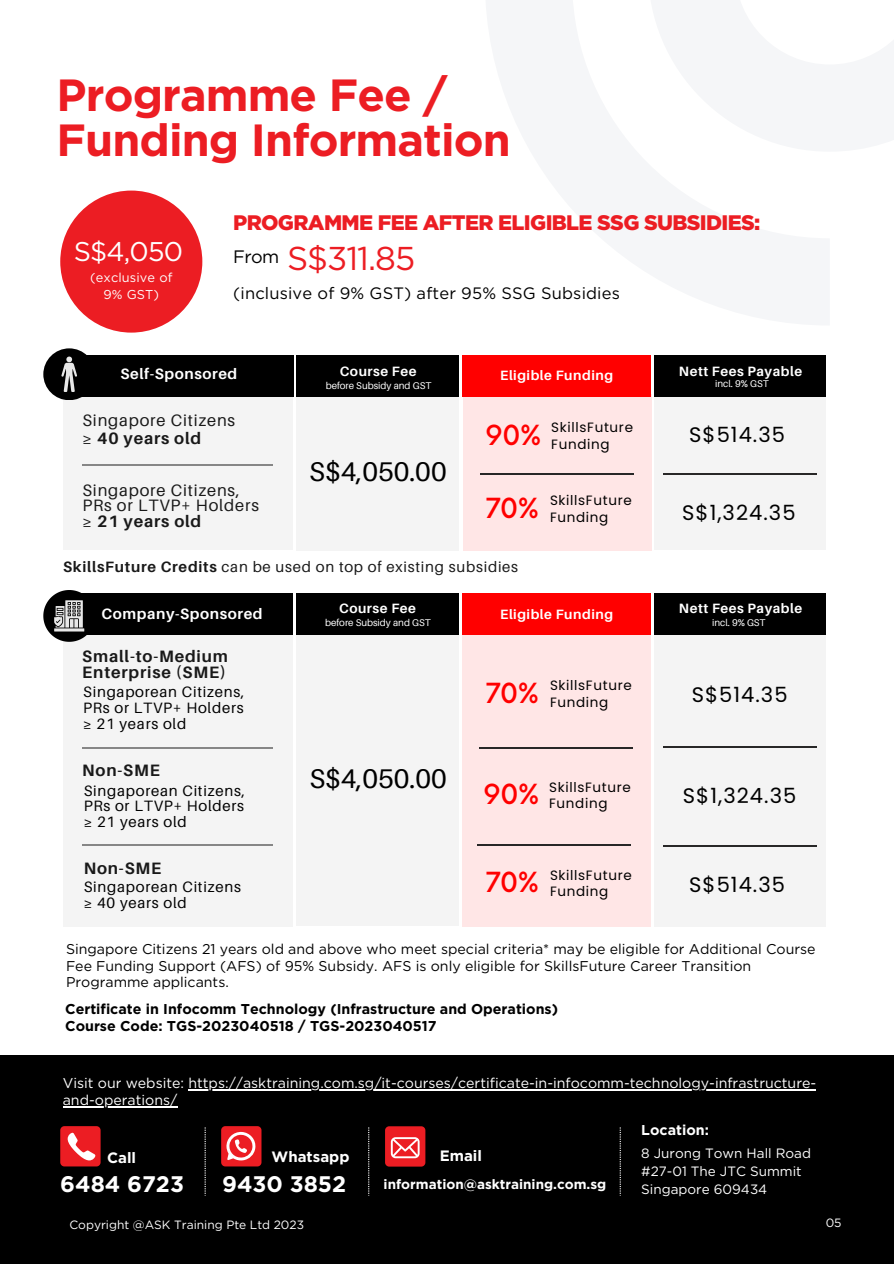
<style>
.page{position:relative;width:894px;height:1264px;background:#fff}
.page>*{position:absolute;margin:0;border:0;box-sizing:border-box;transform-origin:0 0}
.t1{font:700 45px/45px "Gotham";letter-spacing:-.02em;color:#ec1d23}
.t2{font:33px "Gotham";color:#ec1d23}
.t3{font:27px "Aileron";color:#000}
.t4{font:500 27px "Neue Einstellung";color:#f00}
.t5{font:27px "Gotham";color:#fff}
.t6{font:700 22.5px "Gotham";color:#fff}
.t7{font:21px "Poppins";letter-spacing:.05em;color:#000}
.t8{font:900 21px "Gotham";letter-spacing:-.03em;color:#ec1d23}
.t9{font:18px "Gotham";color:#000}
.t10{font:700 16.5px/15.8px "Aileron";letter-spacing:.05em;color:#191919}
.t11{font:16.5px "Aileron";letter-spacing:.05em;color:#191919}
.t12{font:16.5px "Gotham";letter-spacing:.01em;color:#000}
.t13{font:15px "Aileron";letter-spacing:.05em;color:#000}
.t14{font:15px "Aileron";letter-spacing:.05em;color:#191919}
.t15{font:700 15px "Aileron";letter-spacing:.04em;color:#fff}
.t16{font:700 15px "Gotham";color:#fff}
.t17{font:700 14.25px "Gotham";color:#000}
.t18{font:700 14.25px "Gotham";color:#fff}
.t19{font:14.1px/16.8px "Gotham";color:#000}
.t20{font:14.1px "Gotham";color:#fff}
.t21{font:13.5px/16.8px "Poppins";letter-spacing:.05em;color:#000}
.t22{font:700 13.5px "Aileron";letter-spacing:.04em;color:#fff}
.t23{font:13.5px "Gotham";color:#fff}
.t24{font:700 13.5px "Gotham";color:#fff}
.t25{font:12.75px/17.1px "Gotham";letter-spacing:.01em;color:#fff;text-align:center}
.t26{font:12px "Gotham";color:#fff}
.t27{font:9.75px "Aileron";color:#fff}
.s1{font-weight:400}
.s2{font-weight:700}
</style>
<div class="page">
<div style="left:63px;top:394px;width:230px;height:155px;background:#f4f4f4"></div>
<div style="left:463px;top:394px;width:188px;height:156px;background:#ffe6e6"></div>
<div style="left:296px;top:394px;width:162px;height:156px;background:#f4f4f4"></div>
<div style="left:654px;top:392px;width:171px;height:157px;background:#f4f4f4"></div>
<div style="left:60px;top:190px;width:142px;height:142px;background:#ec1d23;border-radius:50%"></div>
<div style="left:654px;top:355px;width:171px;height:41px;background:#000"></div>
<div style="left:63px;top:355px;width:230px;height:41px;background:#000"></div>
<div style="left:462px;top:355px;width:188px;height:41px;background:#f00"></div>
<div style="left:63px;top:631px;width:229px;height:295px;background:#f4f4f4"></div>
<div style="left:462px;top:628px;width:188px;height:299px;background:#ffe6e6"></div>
<div style="left:296px;top:632px;width:162px;height:294px;background:#f4f4f4"></div>
<div style="left:653px;top:627px;width:171px;height:299px;background:#f4f4f4"></div>
<div style="left:654px;top:593px;width:171px;height:42px;background:#000"></div>
<div style="left:63px;top:593px;width:230px;height:42px;background:#000"></div>
<div style="left:462px;top:593px;width:188px;height:42px;background:#f00"></div>
<div style="left:296px;top:355px;width:162px;height:41px;background:#000"></div>
<div style="left:296px;top:593px;width:162px;height:42px;background:#000"></div>
<div style="left:43px;top:348px;width:52px;height:52px;background:#000;border-radius:50%"></div>
<svg style="left:61px;top:356px;width:16px;height:36px"></svg>
<svg style="left:43px;top:590px;width:44px;height:51px"></svg>
<div style="left:0;top:1055px;width:893px;height:208px;background:#000"></div>
<svg style="left:60px;top:1126px;width:41px;height:40px"></svg>
<hr style="left:188px;top:1089px;width:628px;height:1px;background:#fff">
<hr style="left:63px;top:1106px;width:114px;height:1px;background:#fff">
<svg style="left:221px;top:1126px;width:40px;height:40px"></svg>
<svg style="left:385px;top:1126px;width:40px;height:40px"></svg>
<svg style="left:204px;top:1127px;width:2px;height:67px"></svg>
<svg style="left:368px;top:1127px;width:1px;height:67px"></svg>
<svg style="left:619px;top:1127px;width:1px;height:67px"></svg>
<hr style="left:82px;top:464px;width:191px;height:1px;background:#191919">
<hr style="left:480px;top:474px;width:153px;height:1px;background:#282727">
<hr style="left:663px;top:473px;width:153px;height:1px;background:#282727">
<hr style="left:82px;top:747px;width:191px;height:1px;background:#191919">
<hr style="left:479px;top:747px;width:153px;height:1px;background:#282727">
<hr style="left:663px;top:746px;width:153px;height:1px;background:#282727">
<hr style="left:82px;top:844px;width:191px;height:1px;background:#191919">
<hr style="left:477px;top:844px;width:153px;height:1px;background:#282727">
<hr style="left:662px;top:845px;width:153px;height:1px;background:#282727">
<p class="t1" style="left:57px;top:72px;width:455px">Programme Fee /<br>Funding Information</p>
<p class="t5" style="left:74px;top:235px;width:111px">S$4,050</p>
<h5 class="t25" style="left:90px;top:268px;width:84px">(exclusive of<br>9% GST)</h5>
<p class="t8" style="left:233px;top:210px;width:528px">PROGRAMME FEE AFTER ELIGIBLE SSG SUBSIDIES:</p>
<p class="t9" style="left:233px;top:246px;width:48px">From</p>
<h1 class="t2" style="left:287px;top:238px;width:130px">S$311.85</h1>
<h3 class="t12" style="left:233px;top:283px;width:388px">(inclusive of 9% GST) after 95% SSG Subsidies</h3>
<p class="t15" style="left:120px;top:364px;width:118px">Self-Sponsored</p>
<h2 class="t22" style="left:678px;top:363px;width:125px">Nett Fees Payable</h2>
<p class="t11" style="left:82px;top:410px;width:154px">Singapore Citizens</p>
<p class="t10" style="left:82px;top:430px;width:120px"><span class="s1">≥</span> 40 years old</p>
<p class="t22" style="left:339px;top:363px;width:78px">Course Fee</p>
<p class="t22" style="left:500px;top:367px;width:114px">Eligible Funding</p>
<h6 class="t27" style="left:715px;top:378px;width:55px">incl. 9% GST</h6>
<h4 class="t27" style="left:325px;top:379px;width:107px">before Subsidy and GST</h4>
<p class="t4" style="left:485px;top:411px;width:57px">90%</p>
<p class="t21" style="left:551px;top:419px;width:83px">SkillsFuture<br>Funding</p>
<p class="t7" style="left:689px;top:419px;width:97px">S$514.35</p>
<p class="t3" style="left:309px;top:455px;width:139px">S$4,050.00</p>
<p class="t11" style="left:82px;top:479px;width:159px">Singapore Citizens,</p>
<h4 class="t11" style="left:82px;top:495px;width:178px">PRs or LTVP+ Holders</h4>
<p class="t10" style="left:82px;top:513px;width:120px"><span class="s1">≥</span> 21 years old</p>
<h4 class="t14" style="left:63px;top:557px;width:456px"><span class="s2">SkillsFuture Credits</span> can be used on top of existing subsidies</h4>
<p class="t4" style="left:485px;top:483px;width:55px">70%</p>
<p class="t21" style="left:550px;top:492px;width:83px">SkillsFuture<br>Funding</p>
<h6 class="t7" style="left:682px;top:498px;width:115px">S$1,324.35</h6>
<h6 class="t15" style="left:101px;top:604px;width:162px">Company-Sponsored</h6>
<p class="t22" style="left:500px;top:606px;width:114px">Eligible Funding</p>
<p class="t22" style="left:678px;top:600px;width:125px">Nett Fees Payable</p>
<p class="t27" style="left:712px;top:616px;width:55px">incl. 9% GST</p>
<p class="t22" style="left:339px;top:600px;width:78px">Course Fee</p>
<h4 class="t27" style="left:325px;top:616px;width:107px">before Subsidy and GST</h4>
<p class="t10" style="left:82px;top:647px;width:147px">Small-to-Medium<br>Enterprise (SME)</p>
<h3 class="t13" style="left:83px;top:682px;width:163px">Singaporean Citizens,</h3>
<p class="t13" style="left:83px;top:698px;width:162px">PRs or LTVP+ Holders</p>
<p class="t13" style="left:83px;top:714px;width:104px">≥ 21 years old</p>
<h6 class="t10" style="left:82px;top:762px;width:79px">Non-SME</h6>
<h6 class="t13" style="left:84px;top:781px;width:163px">Singaporean Citizens,</h6>
<p class="t13" style="left:84px;top:796px;width:162px">PRs or LTVP+ Holders</p>
<p class="t13" style="left:84px;top:812px;width:104px">≥ 21 years old</p>
<p class="t10" style="left:84px;top:859px;width:79px">Non-SME</p>
<p class="t13" style="left:84px;top:877px;width:159px">Singaporean Citizens</p>
<p class="t13" style="left:84px;top:893px;width:104px">≥ 40 years old</p>
<p class="t3" style="left:309px;top:762px;width:139px">S$4,050.00</p>
<p class="t4" style="left:485px;top:669px;width:55px">70%</p>
<p class="t21" style="left:550px;top:677px;width:83px">SkillsFuture<br>Funding</p>
<p class="t7" style="left:691px;top:680px;width:97px">S$514.35</p>
<p class="t4" style="left:483px;top:770px;width:57px">90%</p>
<p class="t21" style="left:549px;top:778px;width:83px">SkillsFuture<br>Funding</p>
<p class="t4" style="left:485px;top:858px;width:55px">70%</p>
<p class="t21" style="left:550px;top:866px;width:83px">SkillsFuture<br>Funding</p>
<p class="t7" style="left:682px;top:780px;width:115px">S$1,324.35</p>
<p class="t7" style="left:689px;top:870px;width:97px">S$514.35</p>
<p class="t19" style="left:66px;top:940px;width:751px">Singapore Citizens 21 years old and above who meet special criteria* may be eligible for Additional Course<br>Fee Funding Support (AFS) of 95% Subsidy. AFS is only eligible for SkillsFuture Career Transition<br>Programme applicants.</p>
<p class="t17" style="left:65px;top:1000px;width:494px">Certificate in Infocomm Technology (Infrastructure and Operations)</p>
<p class="t17" style="left:65px;top:1017px;width:373px">Course Code: TGS-2023040518 / TGS-2023040517</p>
<p class="t20" style="left:63px;top:1074px;width:754px">Visit our website: https://asktraining.com.sg/it-courses/certificate-in-infocomm-technology-infrastructure-</p>
<p class="t20" style="left:63px;top:1091px;width:116px">and-operations/</p>
<p class="t16" style="left:107px;top:1148px;width:30px">Call</p>
<p class="t6" style="left:60px;top:1170px;width:125px">6484 6723</p>
<p class="t16" style="left:271px;top:1147px;width:79px">Whatsapp</p>
<p class="t6" style="left:222px;top:1170px;width:125px">9430 3852</p>
<p class="t16" style="left:439px;top:1146px;width:44px">Email</p>
<p class="t24" style="left:383px;top:1175px;width:224px">information@asktraining.com.sg</p>
<p class="t18" style="left:641px;top:1121px;width:69px">Location:</p>
<p class="t23" style="left:641px;top:1145px;width:171px">8 Jurong Town Hall Road</p>
<p class="t23" style="left:641px;top:1163px;width:162px">#27-01 The JTC Summit</p>
<h3 class="t23" style="left:641px;top:1181px;width:127px">Singapore 609434</h3>
<p class="t26" style="left:69px;top:1217px;width:236px">Copyright @ASK Training Pte Ltd 2023</p>
<h4 class="t26" style="left:825px;top:1215px;width:17px">05</h4>
</div>
